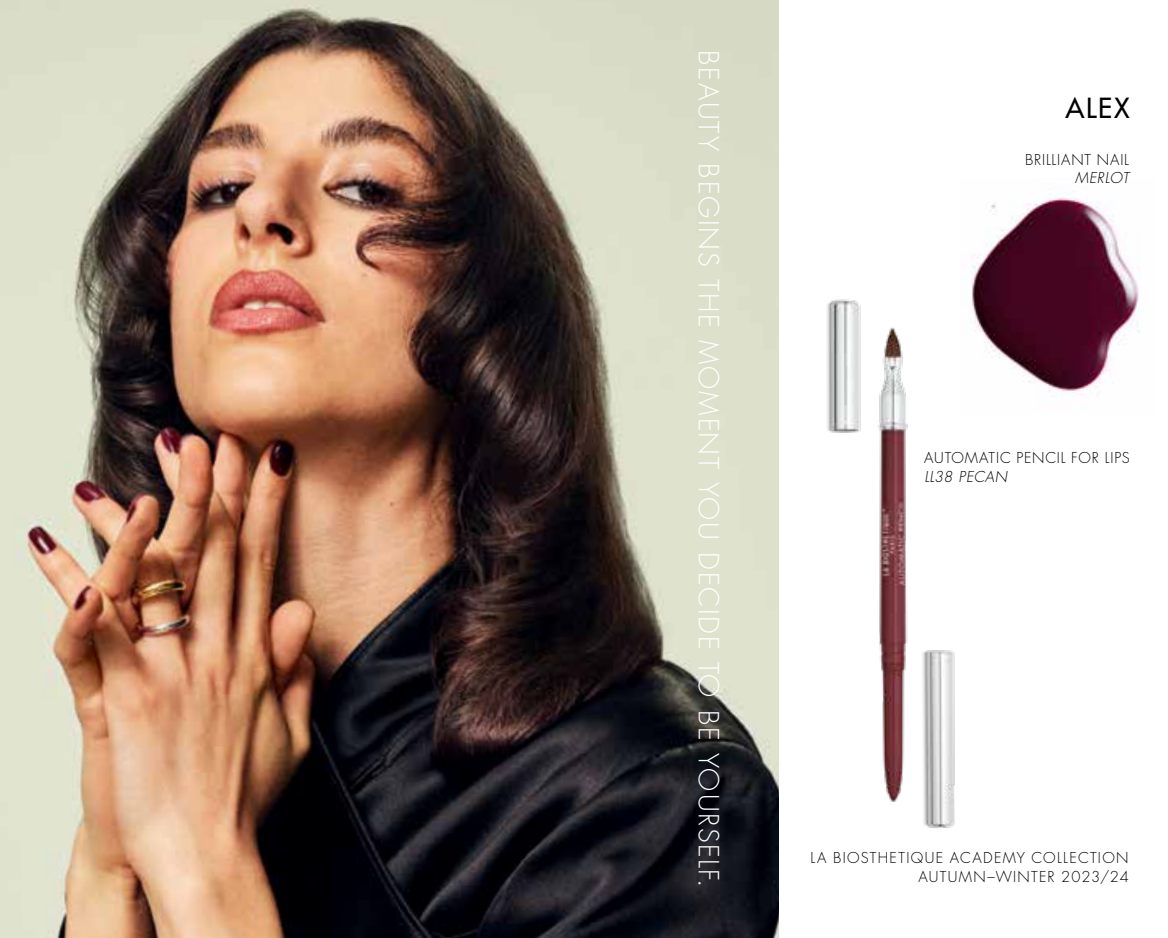
<style>
.page{position:relative;width:1168px;height:938px;background:#fff}
.page>*{position:absolute;margin:0;border:0;box-sizing:border-box;transform-origin:0 0}
.t1{font:300 27px "Futura Std";letter-spacing:.065em;color:#fff}
.t2{font:500 27px "Futura Std";color:#000}
.t3{font:300 14.62px/19.1px "Futura Std";letter-spacing:.09em;color:#000;text-align:right}
.t4{font:300 14.62px "Futura Std";letter-spacing:.065em;color:#000}
.t5{font:italic 300 14.62px "Futura Std";letter-spacing:.025em;color:#000}
</style>
<div class="page">
<img style="left:971px;top:193px;width:169px;height:204px">
<img style="left:0;top:0;width:778px;height:938px">
<img style="left:826px;top:299px;width:129px;height:529px">
<h1 class="t1" style="left:725px;top:50px;width:839px;rotate:90deg">BEAUTY BEGINS THE MOMENT YOU DECIDE TO BE YOURSELF.</h1>
<h1 class="t2" style="left:1065px;top:91px;width:66px">ALEX</h1>
<p class="t4" style="left:1024px;top:151px;width:105px">BRILLIANT NAIL</p>
<p class="t5" style="left:1074px;top:168px;width:55px">MERLOT</p>
<p class="t4" style="left:924px;top:448px;width:207px">AUTOMATIC PENCIL FOR LIPS</p>
<p class="t5" style="left:924px;top:467px;width:84px">LL38 PECAN</p>
<p class="t3" style="left:810px;top:848px;width:320px">LA BIOSTHETIQUE ACADEMY COLLECTION<br>AUTUMN–WINTER 2023/24</p>
</div>
